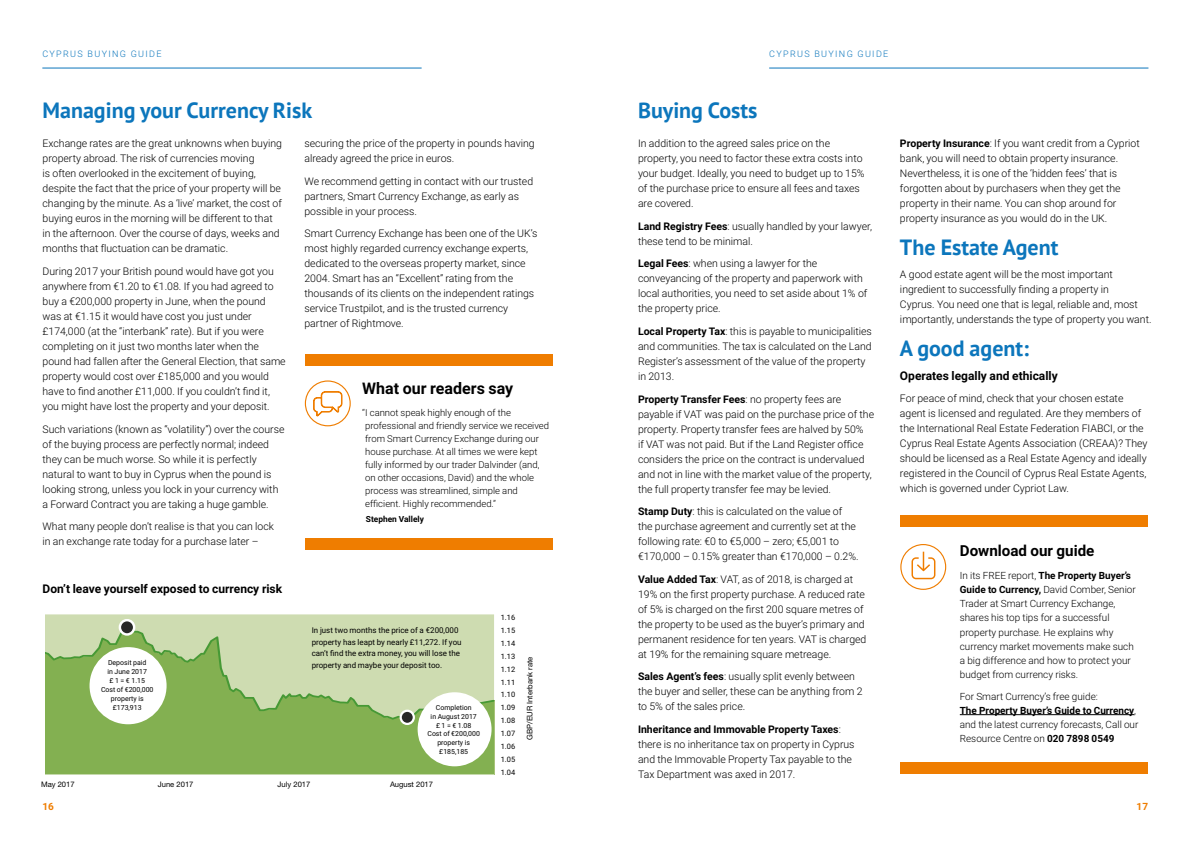
<style>
.page{position:relative;width:1191px;height:842px;background:#fff}
.page>*{position:absolute;margin:0;border:0;box-sizing:border-box;transform-origin:0 0}
.t1{font:700 22px "PT Sans";color:#0c76bc}
.t2{font:700 16px "Roboto";color:#000}
.t3{font:700 15.2px "Roboto";color:#000}
.t4{font:700 12px "Roboto";color:#000}
.t5{font:300 10.5px/15px "Roboto";color:#000}
.t6{font:300 10px/14.2px "Roboto";color:#000}
.t7{font:700 10px "Roboto";color:#ef7d00}
.t8{font:300 9.5px/13px "Roboto";color:#000}
.t9{font:300 9px "Roboto";letter-spacing:.15em;color:#0c76bc}
.t10{font:700 8.4px "Roboto";color:#000}
.t11{font:7.9px/11.9px "Roboto";color:#000}
.t12{font:7.6px "Helvetica Neue";color:#000}
.t13{font:7.5px/12.9px "Roboto";color:#000;text-align:justify}
.t14{font:7px/8.9px "Roboto";color:#000;text-align:center}
.s1{font-weight:700}
</style>
<div class="page">
<hr style="left:769px;top:68px;width:379px;height:1px;background:#0c76bc">
<hr style="left:42px;top:68px;width:379px;height:1px;background:#0c76bc">
<hr style="left:959px;top:714px;width:175px;height:1px;background:#000">
<div style="left:900px;top:516px;width:248px;height:11px;background:#ef7d00"></div>
<div style="left:305px;top:538px;width:247px;height:12px;background:#ef7d00"></div>
<div style="left:305px;top:354px;width:247px;height:11px;background:#ef7d00"></div>
<div style="left:900px;top:762px;width:248px;height:12px;background:#ef7d00"></div>
<div style="left:305px;top:380px;width:46px;height:46px;border:1px solid #ef7d00;border-radius:50%"></div>
<div style="left:45px;top:614px;width:449px;height:17px;background:#cedcb1"></div>
<div style="left:45px;top:720px;width:449px;height:54px;background:#83b051"></div>
<svg style="left:45px;top:631px;width:449px;height:89px;background:#b2cc8f"></svg>
<div style="left:90px;top:647px;width:77px;height:77px;background:#fff;border-radius:50%"></div>
<svg style="left:120px;top:620px;width:14px;height:14px"></svg>
<div style="left:119px;top:619px;width:16px;height:17px;border:2px solid #fff;border-radius:50%"></div>
<div style="left:417px;top:692px;width:74px;height:74px;background:#fff;border-radius:50%"></div>
<svg style="left:401px;top:711px;width:13px;height:13px"></svg>
<div style="left:399px;top:710px;width:16px;height:15px;border:2px solid #fff;border-radius:50%"></div>
<div style="left:900px;top:544px;width:46px;height:46px;border:1px solid #ef7d00;border-radius:50%"></div>
<svg style="left:911px;top:552px;width:24px;height:27px"></svg>
<svg style="left:313px;top:391px;width:30px;height:26px"></svg>
<p class="t9" style="left:42px;top:47px;width:121px">CYPRUS BUYING GUIDE</p>
<p class="t9" style="left:769px;top:47px;width:121px">CYPRUS BUYING GUIDE</p>
<h1 class="t1" style="left:43px;top:95px;width:271px">Managing your Currency Risk</h1>
<h1 class="t1" style="left:638px;top:95px;width:121px">Buying Costs</h1>
<p class="t5" style="left:43px;top:136px;width:241px">Exchange rates are the great unknowns when buying property abroad. The risk of currencies moving<br>is often overlooked in the excitement of buying, despite the fact that the price of your property will be changing by the minute. As a ‘live’ market, the cost of buying euros in the morning will be different to that in the afternoon. Over the course of days, weeks and months that fluctuation can be dramatic.</p>
<p class="t5" style="left:43px;top:263px;width:245px">During 2017 your British pound would have got you anywhere from €1.20 to €1.08. If you had agreed to buy a €200,000 property in June, when the pound was at €1.15 it would have cost you just under £174,000 (at the “interbank” rate). But if you were completing on it just two months later when the pound had fallen after the General Election, that same property would cost over £185,000 and you would have to find another £11,000. If you couldn’t find it, you might have lost the property and your deposit.</p>
<p class="t5" style="left:43px;top:421px;width:243px">Such variations (known as “volatility”) over the course of the buying process are perfectly normal; indeed they can be much worse. So while it is perfectly natural to want to buy in Cyprus when the pound is looking strong, unless you lock in your currency with a Forward Contract you are taking a huge gamble.</p>
<p class="t5" style="left:43px;top:518px;width:233px">What many people don’t realise is that you can lock in an exchange rate today for a purchase later –</p>
<p class="t5" style="left:304px;top:136px;width:232px">securing the price of the property in pounds having already agreed the price in euros.</p>
<p class="t5" style="left:304px;top:173px;width:230px">We recommend getting in contact with our trusted partners, Smart Currency Exchange, as early as possible in your process.</p>
<p class="t5" style="left:304px;top:226px;width:234px">Smart Currency Exchange has been one of the UK’s most highly regarded currency exchange experts, dedicated to the overseas property market, since 2004. Smart has an “Excellent” rating from the thousands of its clients on the independent ratings service Trustpilot, and is the trusted currency partner of Rightmove.</p>
<p class="t5" style="left:638px;top:136px;width:228px">In addition to the agreed sales price on the property, you need to factor these extra costs into your budget. Ideally, you need to budget up to 15% of the purchase price to ensure all fees and taxes are covered.</p>
<p class="t5" style="left:638px;top:218px;width:235px"><span class="s1">Land Registry Fees</span>: usually handled by your lawyer, these tend to be minimal.</p>
<p class="t5" style="left:638px;top:256px;width:231px"><span class="s1">Legal Fees</span>: when using a lawyer for the conveyancing of the property and paperwork with local authorities, you need to set aside about 1% of the property price.</p>
<p class="t5" style="left:638px;top:323px;width:235px"><span class="s1">Local Property Tax</span>: this is payable to municipalities and communities. The tax is calculated on the Land Register’s assessment of the value of the property in 2013.</p>
<p class="t5" style="left:638px;top:391px;width:238px"><span class="s1">Property Transfer Fees</span>: no property fees are payable if VAT was paid on the purchase price of the property. Property transfer fees are halved by 50%<br>if VAT was not paid. But if the Land Register office considers the price on the contract is undervalued and not in line with the market value of the property, the full property transfer fee may be levied.</p>
<p class="t5" style="left:638px;top:503px;width:222px"><span class="s1">Stamp Duty</span>: this is calculated on the value of the purchase agreement and currently set at the following rate: €0 to €5,000 – zero; €5,001 to €170,000 – 0.15% greater than €170,000 – 0.2%.</p>
<p class="t5" style="left:638px;top:571px;width:230px"><span class="s1">Value Added Tax</span>: VAT, as of 2018, is charged at 19% on the first property purchase. A reduced rate of 5% is charged on the first 200 square metres of the property to be used as the buyer’s primary and permanent residence for ten years. VAT is charged at 19% for the remaining square metreage.</p>
<p class="t5" style="left:638px;top:668px;width:226px"><span class="s1">Sales Agent’s fees</span>: usually split evenly between the buyer and seller, these can be anything from 2 to 5% of the sales price.</p>
<p class="t5" style="left:638px;top:721px;width:218px"><span class="s1">Inheritance and Immovable Property Taxes</span>: there is no inheritance tax on property in Cyprus and the Immovable Property Tax payable to the Tax Department was axed in 2017.</p>
<h2 class="t2" style="left:362px;top:378px;width:152px">What our readers say</h2>
<p class="t8" style="left:362px;top:406px;width:188px">“I cannot speak highly enough of the professional and friendly service we received from Smart Currency Exchange during our house purchase. At all times we were kept fully informed by our trader Dalvinder (and, on other occasions, David) and the whole process was streamlined, simple and efficient. Highly recommended.”</p>
<p class="t10" style="left:366px;top:513px;width:60px">Stephen Vallely</p>
<p class="t4" style="left:43px;top:580px;width:241px">Don’t leave yourself exposed to currency risk</p>
<p class="t13" style="left:501px;top:610px;width:16px">1.16<br>1.15<br>1.14<br>1.13<br>1.12<br>1.11<br>1.10<br>1.09<br>1.08<br>1.07<br>1.06<br>1.05<br>1.04</p>
<p class="t11" style="left:312px;top:623px;width:151px">In just two months the price of a €200,000 property has leapt by nearly £11,272. If you can’t find the extra money, you will lose the property and maybe your deposit too.</p>
<p class="t12" style="left:524px;top:740px;width:85px;rotate:-90deg">GBP/EUR Interbank rate</p>
<p class="t14" style="left:101px;top:658px;width:54px">Deposit paid<br>in June 2017<br>£ 1 = € 1.15<br>Cost of €200,000 property is £173,913</p>
<p class="t14" style="left:427px;top:702px;width:54px">Completion<br>in August 2017<br>£ 1 = € 1.08<br>Cost of €200,000 property is £185,185</p>
<p class="t12" style="left:41px;top:779px;width:35px">May 2017</p>
<p class="t12" style="left:158px;top:779px;width:37px">June 2017</p>
<p class="t12" style="left:278px;top:779px;width:34px">July 2017</p>
<p class="t12" style="left:390px;top:779px;width:45px">August 2017</p>
<p class="t7" style="left:43px;top:800px;width:13px">16</p>
<p class="t5" style="left:900px;top:135px;width:241px"><span class="s1">Property Insurance</span>: If you want credit from a Cypriot bank, you will need to obtain property insurance.<br>Nevertheless, it is one of the ‘hidden fees’ that is forgotten about by purchasers when they get the property in their name. You can shop around for property insurance as you would do in the UK.</p>
<h1 class="t1" style="left:900px;top:233px;width:160px">The Estate Agent</h1>
<p class="t5" style="left:900px;top:267px;width:253px">A good estate agent will be the most important ingredient to successfully finding a property in<br>Cyprus. You need one that is legal, reliable and, most importantly, understands the type of property you want.</p>
<h1 class="t1" style="left:900px;top:334px;width:131px">A good agent:</h1>
<p class="t4" style="left:900px;top:367px;width:159px">Operates legally and ethically</p>
<p class="t5" style="left:900px;top:391px;width:249px">For peace of mind, check that your chosen estate agent is licensed and regulated. Are they members of the International Real Estate Federation FIABCI, or the Cyprus Real Estate Agents Association (CREAA)? They should be licensed as a Real Estate Agency and ideally registered in the Council of Cyprus Real Estate Agents, which is governed under Cypriot Law.</p>
<h3 class="t3" style="left:959px;top:540px;width:136px">Download our guide</h3>
<p class="t6" style="left:959px;top:568px;width:177px">In its FREE report, <span class="s1">The Property Buyer’s Guide to Currency,</span> David Comber, Senior Trader at Smart Currency Exchange, shares his top tips for a successful property purchase. He explains why currency market movements make such a big difference and how to protect your budget from currency risks.</p>
<p class="t6" style="left:959px;top:688px;width:180px">For Smart Currency’s free guide:<br><span class="s1">The Property Buyer’s Guide to Currency</span>, and the latest currency forecasts, Call our Resource Centre on <span class="s1">020 7898 0549</span></p>
<p class="t7" style="left:1136px;top:800px;width:13px">17</p>
</div>
